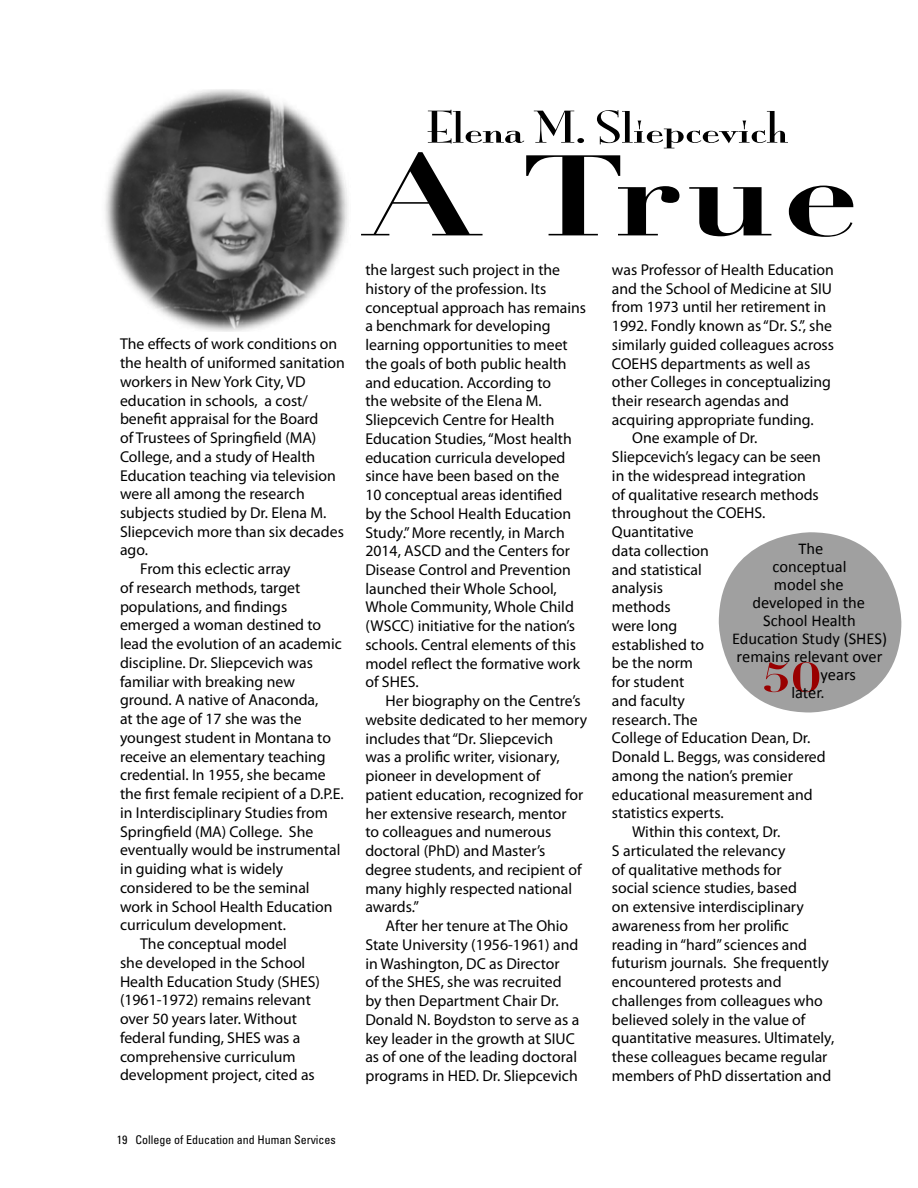
<style>
.page{position:relative;width:918px;height:1188px;background:#fff}
.page>*{position:absolute;margin:0;border:0;box-sizing:border-box;transform-origin:0 0}
.t1{font:700 112.5px "Didot";color:#000;scale:1.33 1}
.t2{font:40.5px "Mona Lisa Solid ITCTT";color:#000;scale:1.33 1}
.t3{font:700 40.5px "Didot";color:#900;scale:1.33 1}
.t4{font:16.5px/18px "Calibri";color:#000;text-align:center}
.t5{font:15.75px/18.8px "Myriad Pro";color:#000}
.t6{font:condensed 12px "Univers LT Std";color:#000}
</style>
<div class="page">
<img style="left:105px;top:89px;width:243px;height:242px">
<div style="left:719px;top:532px;width:182px;height:180px;background:#a0a0a0;border-radius:50%"></div>
<p class="t5" style="left:120px;top:334px;width:219px">The effects of work conditions on</p>
<p class="t5" style="left:120px;top:353px;width:226px">the health of uniformed sanitation</p>
<p class="t5" style="left:120px;top:372px;width:187px">workers in New York City, VD</p>
<p class="t5" style="left:120px;top:391px;width:189px">education in schools, a cost/</p>
<p class="t5" style="left:120px;top:409px;width:200px">benefit appraisal for the Board</p>
<p class="t5" style="left:120px;top:428px;width:198px">of Trustees of Springfield (MA)</p>
<p class="t5" style="left:120px;top:447px;width:197px">College, and a study of Health</p>
<p class="t5" style="left:120px;top:466px;width:217px">Education teaching via television</p>
<p class="t5" style="left:120px;top:484px;width:186px">were all among the research</p>
<p class="t5" style="left:120px;top:503px;width:208px">subjects studied by Dr. Elena M.</p>
<p class="t5" style="left:120px;top:522px;width:225px">Sliepcevich more than six decades</p>
<p class="t5" style="left:120px;top:541px;width:29px">ago.</p>
<p class="t5" style="left:140px;top:559px;width:152px">From this eclectic array</p>
<p class="t5" style="left:120px;top:578px;width:182px">of research methods, target</p>
<p class="t5" style="left:120px;top:597px;width:169px">populations, and findings</p>
<p class="t5" style="left:120px;top:616px;width:203px">emerged a woman destined to</p>
<p class="t5" style="left:120px;top:634px;width:223px">lead the evolution of an academic</p>
<p class="t5" style="left:120px;top:653px;width:194px">discipline. Dr. Sliepcevich was</p>
<p class="t5" style="left:120px;top:672px;width:176px">familiar with breaking new</p>
<p class="t5" style="left:120px;top:691px;width:200px">ground. A native of Anaconda,</p>
<p class="t5" style="left:120px;top:709px;width:183px">at the age of 17 she was the</p>
<p class="t5" style="left:120px;top:728px;width:213px">youngest student in Montana to</p>
<p class="t5" style="left:120px;top:747px;width:207px">receive an elementary teaching</p>
<p class="t5" style="left:120px;top:765px;width:207px">credential. In 1955, she became</p>
<p class="t5" style="left:120px;top:784px;width:225px">the first female recipient of a D.P.E.</p>
<p class="t5" style="left:120px;top:803px;width:209px">in Interdisciplinary Studies from</p>
<p class="t5" style="left:120px;top:822px;width:195px">Springfield (MA) College. She</p>
<p class="t5" style="left:120px;top:840px;width:222px">eventually would be instrumental</p>
<p class="t5" style="left:120px;top:859px;width:165px">in guiding what is widely</p>
<p class="t5" style="left:120px;top:878px;width:191px">considered to be the seminal</p>
<p class="t5" style="left:120px;top:897px;width:214px">work in School Health Education</p>
<p class="t5" style="left:120px;top:915px;width:167px">curriculum development.</p>
<p class="t5" style="left:140px;top:934px;width:148px">The conceptual model</p>
<p class="t5" style="left:120px;top:953px;width:187px">she developed in the School</p>
<p class="t5" style="left:120px;top:972px;width:201px">Health Education Study (SHES)</p>
<p class="t5" style="left:120px;top:990px;width:192px">(1961-1972) remains relevant</p>
<p class="t5" style="left:120px;top:1009px;width:179px">over 50 years later. Without</p>
<p class="t5" style="left:120px;top:1028px;width:182px">federal funding, SHES was a</p>
<p class="t5" style="left:120px;top:1047px;width:177px">comprehensive curriculum</p>
<p class="t5" style="left:120px;top:1065px;width:196px">development project, cited as</p>
<h2 class="t2" style="left:426px;top:96px;width:274px">Elena M. Sliepcevich</h2>
<h1 class="t1" style="left:365px;top:126px;width:373px">A True</h1>
<p class="t5" style="left:365px;top:260px;width:222px">the largest such project in the history of the profession. Its conceptual approach has remains a benchmark for developing learning opportunities to meet the goals of both public health and education. According to<br>the website of the Elena M.<br>Sliepcevich Centre for Health<br>Education Studies, “Most health education curricula developed since have been based on the<br>10 conceptual areas identified<br>by the School Health Education<br>Study.” More recently, in March<br>2014, ASCD and the Centers for<br>Disease Control and Prevention launched their Whole School,<br>Whole Community, Whole Child (WSCC) initiative for the nation’s schools. Central elements of this model reflect the formative work of SHES.</p>
<p class="t5" style="left:365px;top:691px;width:223px;text-indent:20px">Her biography on the Centre’s website dedicated to her memory includes that “Dr. Sliepcevich<br>was a prolific writer, visionary, pioneer in development of patient education, recognized for her extensive research, mentor<br>to colleagues and numerous doctoral (PhD) and Master’s degree students, and recipient of many highly respected national awards.”</p>
<p class="t5" style="left:365px;top:916px;width:215px;text-indent:20px">After her tenure at The Ohio<br>State University (1956-1961) and in Washington, DC as Director<br>of the SHES, she was recruited by then Department Chair Dr.<br>Donald N. Boydston to serve as a key leader in the growth at SIUC as of one of the leading doctoral programs in HED. Dr. Sliepcevich</p>
<p class="t5" style="left:612px;top:260px;width:223px">was Professor of Health Education</p>
<p class="t5" style="left:612px;top:279px;width:222px">and the School of Medicine at SIU</p>
<p class="t5" style="left:612px;top:297px;width:216px">from 1973 until her retirement in</p>
<p class="t5" style="left:612px;top:316px;width:222px">1992. Fondly known as “Dr. S.”, she</p>
<p class="t5" style="left:612px;top:335px;width:224px">similarly guided colleagues across</p>
<p class="t5" style="left:612px;top:354px;width:200px">COEHS departments as well as</p>
<p class="t5" style="left:612px;top:372px;width:220px">other Colleges in conceptualizing</p>
<p class="t5" style="left:612px;top:391px;width:179px">their research agendas and</p>
<p class="t5" style="left:612px;top:410px;width:203px">acquiring appropriate funding.</p>
<p class="t5" style="left:632px;top:429px;width:127px">One example of Dr.</p>
<p class="t5" style="left:612px;top:447px;width:210px">Sliepcevich’s legacy can be seen</p>
<p class="t5" style="left:612px;top:466px;width:195px">in the widespread integration</p>
<p class="t5" style="left:612px;top:485px;width:208px">of qualitative research methods</p>
<p class="t5" style="left:612px;top:504px;width:155px">throughout the COEHS.</p>
<p class="t5" style="left:612px;top:522px;width:83px">Quantitative</p>
<p class="t5" style="left:612px;top:541px;width:99px">data collection</p>
<p class="t5" style="left:612px;top:560px;width:91px">and statistical</p>
<p class="t5" style="left:612px;top:579px;width:53px">analysis</p>
<p class="t5" style="left:612px;top:597px;width:60px">methods</p>
<p class="t5" style="left:612px;top:616px;width:67px">were long</p>
<p class="t5" style="left:612px;top:635px;width:94px">established to</p>
<p class="t5" style="left:612px;top:654px;width:83px">be the norm</p>
<p class="t5" style="left:612px;top:672px;width:74px">for student</p>
<p class="t5" style="left:612px;top:691px;width:74px">and faculty</p>
<p class="t5" style="left:612px;top:710px;width:87px">research. The</p>
<p class="t5" style="left:612px;top:728px;width:200px">College of Education Dean, Dr.</p>
<p class="t5" style="left:612px;top:747px;width:215px">Donald L. Beggs, was considered</p>
<p class="t5" style="left:612px;top:766px;width:182px">among the nation’s premier</p>
<p class="t5" style="left:612px;top:785px;width:202px">educational measurement and</p>
<p class="t5" style="left:612px;top:803px;width:113px">statistics experts.</p>
<p class="t5" style="left:632px;top:822px;width:150px">Within this context, Dr.</p>
<p class="t5" style="left:612px;top:841px;width:175px">S articulated the relevancy</p>
<p class="t5" style="left:612px;top:860px;width:171px">of qualitative methods for</p>
<p class="t5" style="left:612px;top:878px;width:186px">social science studies, based</p>
<p class="t5" style="left:612px;top:897px;width:193px">on extensive interdisciplinary</p>
<p class="t5" style="left:612px;top:916px;width:179px">awareness from her prolific</p>
<p class="t5" style="left:612px;top:935px;width:197px">reading in “hard” sciences and</p>
<p class="t5" style="left:612px;top:953px;width:218px">futurism journals. She frequently</p>
<p class="t5" style="left:612px;top:972px;width:171px">encountered protests and</p>
<p class="t5" style="left:612px;top:991px;width:212px">challenges from colleagues who</p>
<p class="t5" style="left:612px;top:1010px;width:195px">believed solely in the value of</p>
<p class="t5" style="left:612px;top:1028px;width:224px">quantitative measures. Ultimately,</p>
<p class="t5" style="left:612px;top:1047px;width:217px">these colleagues became regular</p>
<p class="t5" style="left:612px;top:1066px;width:221px">members of PhD dissertation and</p>
<p class="t4" style="left:732px;top:539px;width:157px">The<br>conceptual<br>model she<br>developed in the<br>School Health<br>Education Study (SHES) remains relevant over</p>
<h2 class="t3" style="left:762px;top:652px;width:46px">50</h2>
<p class="t4" style="left:791px;top:665px;width:66px;text-align:left;text-indent:29px">years later.</p>
<p class="t6" style="left:117px;top:1132px;width:221px">19 College of Education and Human Services</p>
</div>
